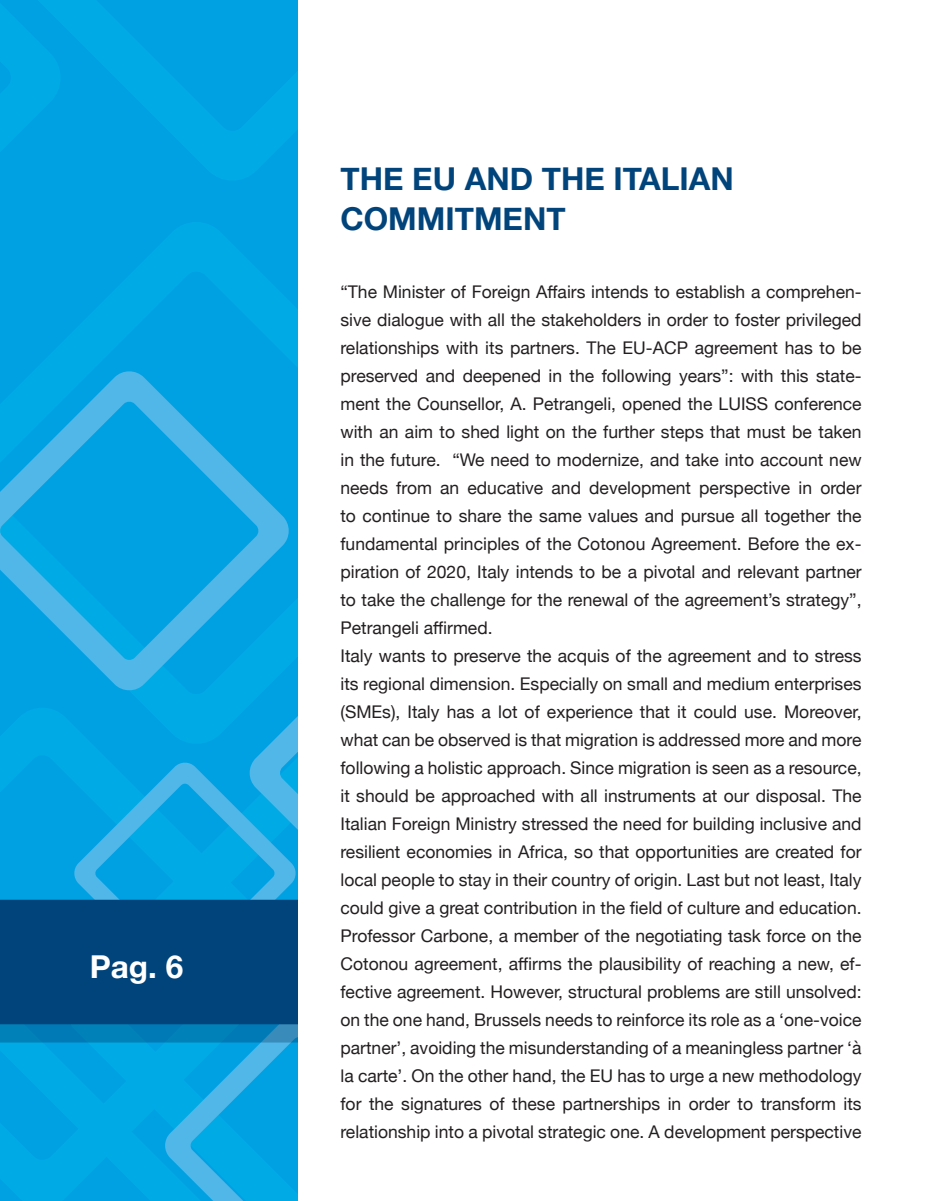
<style>
.page{position:relative;width:943px;height:1201px;background:#fff}
.page>*{position:absolute;margin:0;border:0;box-sizing:border-box;transform-origin:0 0}
.t1{font:700 31.5px/40.2px "Helvetica Neue";color:#00447b}
.t2{font:700 31.5px "Helvetica Neue";color:#fff}
.t3{font:17.5px/28px "Helvetica Neue";color:#231f20}
</style>
<div class="page">
<svg style="left:0;top:0;width:298px;height:611px;background:#06a4e3"></svg>
<svg style="left:0;top:611px;width:298px;height:589px;background:#0891cc"></svg>
<h1 class="t2" style="left:90px;top:942px;width:95px">Pag. 6</h1>
<h1 class="t1" style="left:340px;top:159px;width:395px">THE EU AND THE ITALIAN<br>COMMITMENT</h1>
<p class="t3" style="left:340px;top:278px;width:522px">“The Minister of Foreign Affairs intends to establish a comprehen&shy;sive dialogue with all the stakeholders in order to foster privileged relationships with its partners. The EU-ACP agreement has to be preserved and deepened in the following years”: with this state&shy;ment the Counsellor, A. Petrangeli, opened the LUISS conference with an aim to shed light on the further steps that must be taken in the future. “We need to modernize, and take into account new needs from an educative and development perspective in order to continue to share the same values and pursue all together the fundamental principles of the Cotonou Agreement. Before the ex&shy;piration of 2020, Italy intends to be a pivotal and relevant partner to take the challenge for the renewal of the agreement’s strategy”, Petrangeli affirmed.<br>Italy wants to preserve the acquis of the agreement and to stress its regional dimension. Especially on small and medium enterprises (SMEs), Italy has a lot of experience that it could use. Moreover, what can be observed is that migration is addressed more and more following a holistic approach. Since migration is seen as a resource, it should be approached with all instruments at our disposal. The Italian Foreign Ministry stressed the need for building inclusive and resilient economies in Africa, so that opportunities are created for local people to stay in their country of origin. Last but not least, Italy could give a great contribution in the field of culture and education.<br>Professor Carbone, a member of the negotiating task force on the Cotonou agreement, affirms the plausibility of reaching a new, ef&shy;fective agreement. However, structural problems are still unsolved: on the one hand, Brussels needs to reinforce its role as a ‘one-voice partner’, avoiding the misunderstanding of a meaningless partner ‘à la carte’. On the other hand, the EU has to urge a new methodology for the signatures of these partnerships in order to transform its relationship into a pivotal strategic one. A development perspective</p>
</div>
